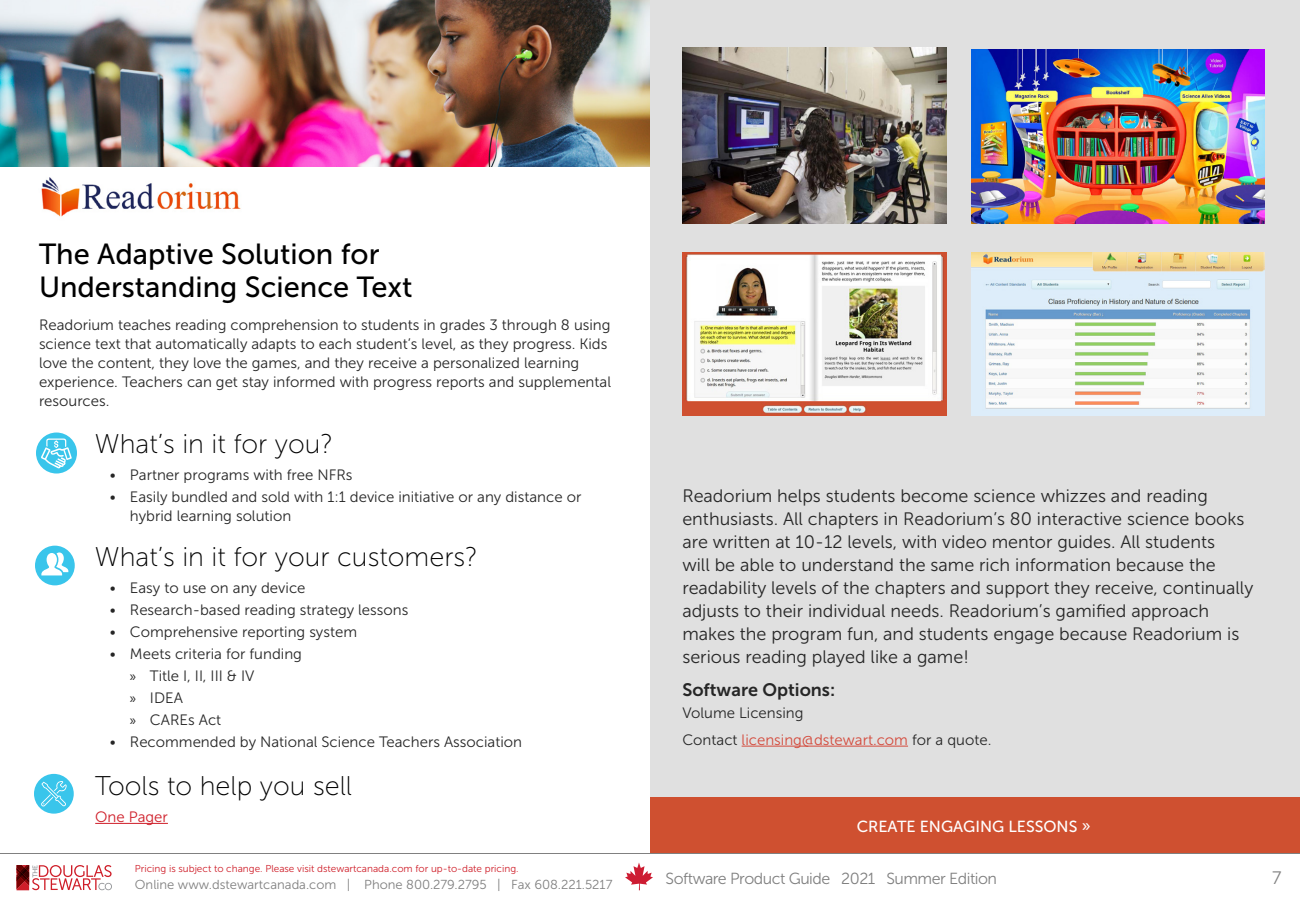
<style>
.page{position:relative;width:1300px;height:900px;background:#fff}
.page>*{position:absolute;margin:0;border:0;box-sizing:border-box;transform-origin:0 0}
.t1{font:29px/33px "Museo Sans 500";color:#000}
.t2{font:27px "Museo Sans 100";color:#000}
.t3{font:18px/23px "Museo Sans 300";color:#262626}
.t4{font:18px "Museo Sans 700";color:#262626}
.t5{font:18px "Museo Sans 300";color:#808080}
.t6{font:16px "Museo Sans 300";letter-spacing:-.03em;color:#808080}
.t7{font:16px "Museo Sans 500";color:#fff}
.t8{font:15px/19px "Museo Sans 300";color:#262626}
.t9{font:15px "Museo Sans 300";color:#cf1e29}
.t10{font:13px "Museo Sans 300";color:#808080}
.t11{font:10px "Museo Sans 300";color:#cf1e29}
.s1{font-family:"Myriad Pro"}
.s2{color:#d44a3c}
</style>
<div class="page">
<div style="left:650px;top:0;width:650px;height:856px;background:#e0e0e0"></div>
<svg style="left:35px;top:546px;width:40px;height:39px"></svg>
<div style="left:650px;top:798px;width:650px;height:55px;background:#cf5030"></div>
<hr style="left:742px;top:746px;width:166px;height:1px;background:#d44a3c">
<svg style="left:36px;top:433px;width:41px;height:41px"></svg>
<img style="left:41px;top:177px;width:200px;height:40px">
<img style="left:971px;top:49px;width:294px;height:175px">
<img style="left:682px;top:47px;width:265px;height:177px">
<div style="left:34px;top:774px;width:40px;height:40px;background:#39c5eb;border-radius:50%"></div>
<svg style="left:41px;top:781px;width:26px;height:25px"></svg>
<hr style="left:95px;top:823px;width:73px;height:1px;background:#cf1e29">
<img style="left:0;top:0;width:650px;height:166px">
<img style="left:682px;top:252px;width:265px;height:163px">
<img style="left:971px;top:252px;width:293px;height:163px">
<svg style="left:0;top:853px;width:1300px;height:38px"></svg>
<svg style="left:17px;top:865px;width:95px;height:25px"></svg>
<svg style="left:625px;top:863px;width:28px;height:27px"></svg>
<h1 class="t1" style="left:39px;top:237px;width:375px">The Adaptive Solution for<br>Understanding Science Text</h1>
<p class="t8" style="left:39px;top:316px;width:574px">Readorium teaches reading comprehension to students in grades 3 through 8 using science text that automatically adapts to each student’s level, as they progress. Kids love the content, they love the games, and they receive a personalized learning experience. Teachers can get stay informed with progress reports and supplemental resources.</p>
<h2 class="t2" style="left:95px;top:429px;width:240px">What’s in it for you?</h2>
<p class="t8" style="left:110px;top:465px;width:244px">• Partner programs with free NFRs</p>
<p class="t8" style="left:130px;top:487px;width:453px;text-indent:-20px">• Easily bundled and sold with 1:1 device initiative or any distance or hybrid learning solution</p>
<h2 class="t2" style="left:95px;top:542px;width:384px">What’s in it for your customers?</h2>
<p class="t8" style="left:110px;top:578px;width:197px">• Easy to use on any device</p>
<p class="t8" style="left:110px;top:600px;width:300px">• Research-based reading strategy lessons</p>
<p class="t8" style="left:110px;top:622px;width:249px">• Comprehensive reporting system</p>
<p class="t8" style="left:130px;top:643px;width:174px;line-height:22px;text-indent:-20px">• Meets criteria for funding <span class="s1">»</span> Title I, II, III &amp; IV<br><span class="s1">»</span> IDEA<br><span class="s1">»</span> CAREs Act</p>
<p class="t8" style="left:110px;top:732px;width:414px">• Recommended by National Science Teachers Association</p>
<h2 class="t2" style="left:95px;top:771px;width:258px">Tools to help you sell</h2>
<p class="t9" style="left:95px;top:809px;width:74px">One Pager</p>
<p class="t11" style="left:135px;top:864px;width:385px">Pricing is subject to change. Please visit dstewartcanada.com for up-to-date pricing.</p>
<p class="t10" style="left:135px;top:878px;width:479px">Online www.dstewartcanada.com | Phone 800.279.2795 | Fax 608.221.5217</p>
<p class="t3" style="left:682px;top:484px;width:572px">Readorium helps students become science whizzes and reading enthusiasts. All chapters in Readorium’s 80 interactive science books are written at 10-12 levels, with video mentor guides. All students<br>will be able to understand the same rich information because the readability levels of the chapters and support they receive, continually adjusts to their individual needs. Readorium’s gamified approach makes the program fun, and students engage because Readorium is serious reading played like a game!</p>
<p class="t4" style="left:682px;top:679px;width:154px">Software Options:</p>
<p class="t8" style="left:682px;top:699px;width:311px;line-height:27px">Volume Licensing<br>Contact <span class="s2">licensing@dstewart.com</span> for a quote.</p>
<p class="t7" style="left:857px;top:818px;width:236px">CREATE ENGAGING LESSONS »</p>
<p class="t6" style="left:666px;top:870px;width:333px">Software Product Guide 2021 Summer Edition</p>
<p class="t5" style="left:1272px;top:868px;width:11px">7</p>
</div>
